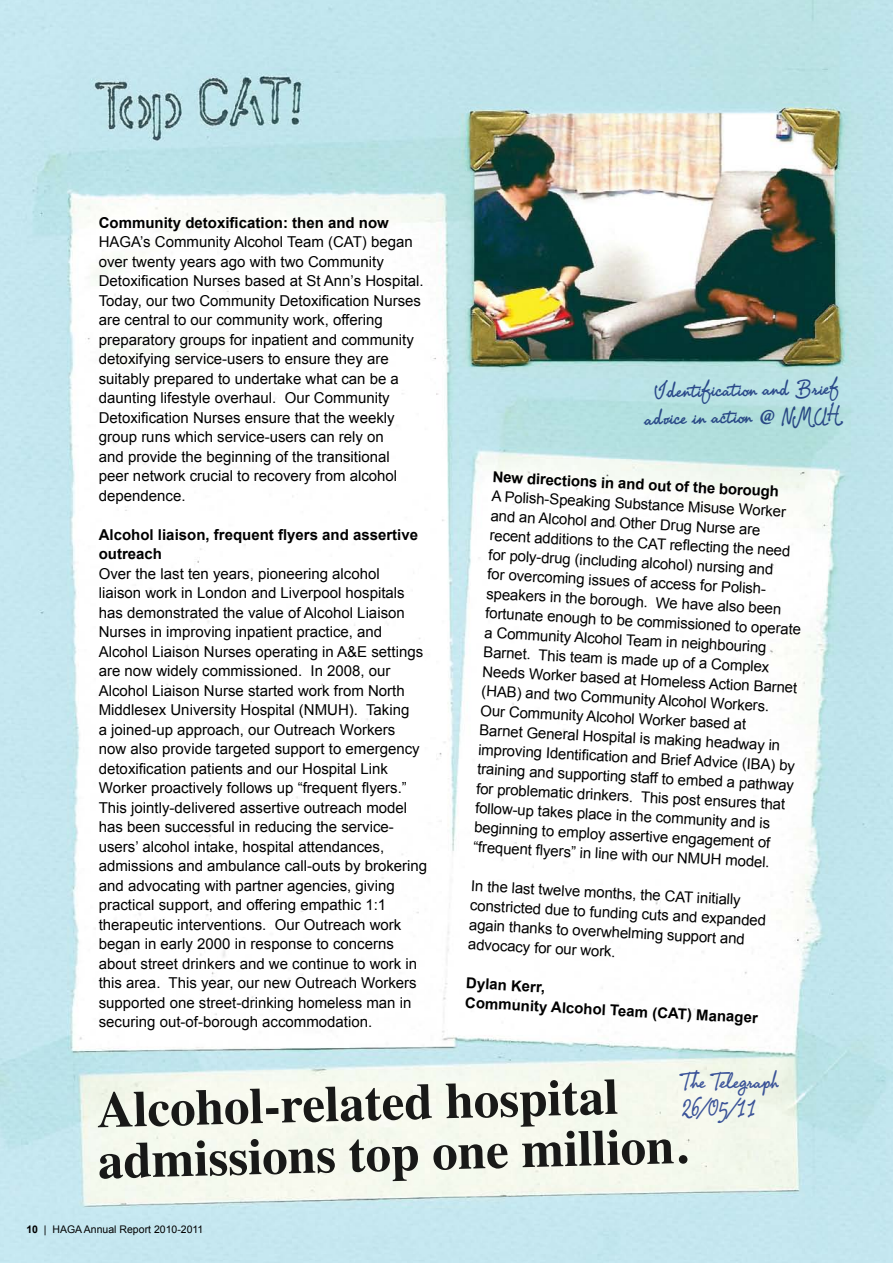
<style>
.page{position:relative;width:893px;height:1263px;background:#fff}
.page>*{position:absolute;margin:0;border:0;box-sizing:border-box;transform-origin:0 0}
.t1{font:700 51px/50.7px "Times";color:#000}
.t2{font:22.5px/26.8px "PR8 Charade";color:#25408f}
.t3{font:15px/19.5px "Arial";color:#000}
.t4{font:700 15px/19.5px "Arial";color:#000}
.t5{font:10.5px "Arial";color:#000}
.s1{font-weight:700}
</style>
<div class="page">
<img style="left:0;top:0;width:893px;height:1263px">
<p class="t4" style="left:99px;top:213px;width:292px">Community detoxification: then and now</p>
<p class="t3" style="left:99px;top:232px;width:326px">HAGA’s Community Alcohol Team (CAT) began over twenty years ago with two Community Detoxification Nurses based at St Ann’s Hospital.<br>Today, our two Community Detoxification Nurses are central to our community work, offering preparatory groups for inpatient and community detoxifying service-users to ensure they are suitably prepared to undertake what can be a daunting lifestyle overhaul. Our Community Detoxification Nurses ensure that the weekly group runs which service-users can rely on<br>and provide the beginning of the transitional<br>peer network crucial to recovery from alcohol dependence.</p>
<p class="t4" style="left:99px;top:525px;width:321px">Alcohol liaison, frequent flyers and assertive outreach</p>
<p class="t3" style="left:99px;top:564px;width:330px">Over the last ten years, pioneering alcohol<br>liaison work in London and Liverpool hospitals has demonstrated the value of Alcohol Liaison Nurses in improving inpatient practice, and Alcohol Liaison Nurses operating in A&amp;E settings are now widely commissioned. In 2008, our Alcohol Liaison Nurse started work from North Middlesex University Hospital (NMUH). Taking<br>a joined-up approach, our Outreach Workers<br>now also provide targeted support to emergency detoxification patients and our Hospital Link Worker proactively follows up “frequent flyers.” This jointly-delivered assertive outreach model has been successful in reducing the service&shy;users’ alcohol intake, hospital attendances, admissions and ambulance call-outs by brokering and advocating with partner agencies, giving practical support, and offering empathic 1:1 therapeutic interventions. Our Outreach work began in early 2000 in response to concerns about street drinkers and we continue to work in this area. This year, our new Outreach Workers supported one street-drinking homeless man in securing out-of-borough accommodation.</p>
<h2 class="t2" style="left:644px;top:377px;width:196px;text-align:center;rotate:-1deg">Identification and Brief advice in action @ NMUH</h2>
<p class="t4" style="left:493px;top:467px;width:288px;rotate:3deg">New directions in and out of the borough</p>
<p class="t3" style="left:492px;top:486px;width:319px;rotate:3deg">A Polish-Speaking Substance Misuse Worker and an Alcohol and Other Drug Nurse are<br>recent additions to the CAT refl ecting the need for poly-drug (including alcohol) nursing and<br>for overcoming issues of access for Polish&shy;speakers in the borough. We have also been fortunate enough to be commissioned to operate a Community Alcohol Team in neighbouring Barnet. This team is made up of a Complex Needs Worker based at Homeless Action Barnet (HAB) and two Community Alcohol Workers.<br>Our Community Alcohol Worker based at<br>Barnet General Hospital is making headway in improving Identifi cation and Brief Advice (IBA) by training and supporting staff to embed a pathway for problematic drinkers. This post ensures that follow-up takes place in the community and is beginning to employ assertive engagement of “frequent fl yers” in line with our NMUH model.</p>
<p class="t3" style="left:472px;top:876px;width:298px;rotate:3deg">In the last twelve months, the CAT initially constricted due to funding cuts and expanded again thanks to overwhelming support and advocacy for our work.</p>
<p class="t4" style="left:467px;top:974px;width:295px;rotate:3deg">Dylan Kerr,<br>Community Alcohol Team (CAT) Manager</p>
<h2 class="t2" style="left:680px;top:1068px;width:100px;rotate:-1deg">The Telegraph<br>26/05/11</h2>
<h1 class="t1" style="left:96px;top:1077px;width:591px;rotate:-1deg">Alcohol-related hospital admissions top one million.</h1>
<p class="t5" style="left:26px;top:1222px;width:179px"><span class="s1">10</span> | HAGA Annual Report 2010-2011</p>
</div>
